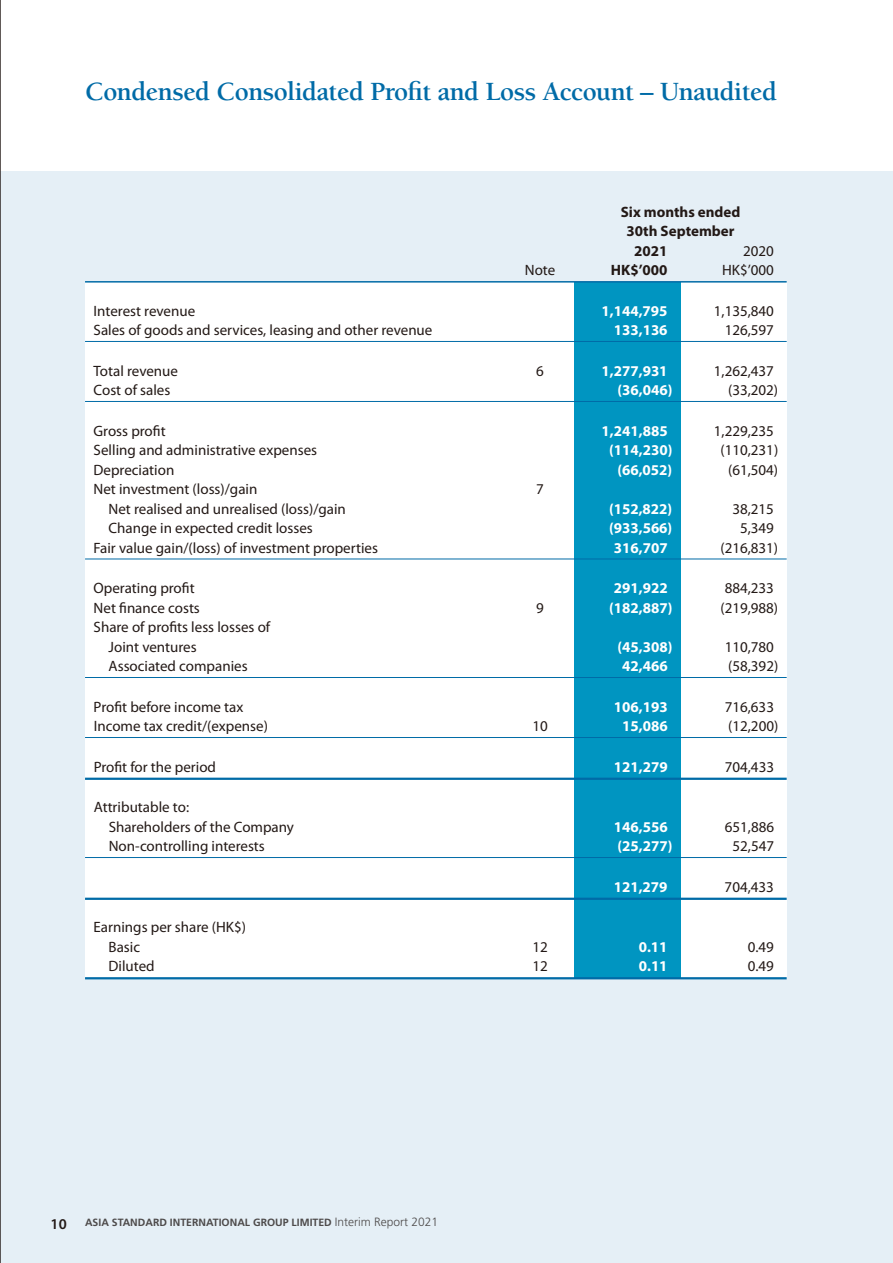
<style>
.page{position:relative;width:893px;height:1263px;background:#fff}
.page>*{position:absolute;margin:0;border:0;box-sizing:border-box;transform-origin:0 0}
.t1{font:700 27px "Berkeley Std";letter-spacing:-.02em;color:#006ba7}
.t2{font:15px/19.5px "Myriad Pro";color:#231916}
.t3{font:700 15px "Myriad Pro";color:#fff}
.t4{font:700 15px "Myriad Pro";color:#231916}
.t5{font:700 10.5px "Frutiger LT Std";color:#4d4a4a}
.s1{font-family:"Myriad Pro";font-weight:600;font-size:15px;color:#231916}
.s2{font-weight:300;font-size:12px}
</style>
<div class="page">
<div style="left:0;top:171px;width:892px;height:1092px;background:#e5eff6"></div>
<div style="left:85px;top:282px;width:702px;height:697px;background:#fff"></div>
<div style="left:574px;top:282px;width:106px;height:697px;background:#0095c1"></div>
<hr style="left:85px;top:281px;width:702px;height:2px;background:#006ba7">
<hr style="left:85px;top:341px;width:702px;height:1px;background:#006ba7">
<hr style="left:85px;top:401px;width:702px;height:1px;background:#006ba7">
<hr style="left:85px;top:559px;width:702px;height:1px;background:#006ba7">
<hr style="left:85px;top:677px;width:702px;height:1px;background:#006ba7">
<hr style="left:85px;top:737px;width:702px;height:1px;background:#006ba7">
<hr style="left:85px;top:778px;width:702px;height:2px;background:#006ba7">
<hr style="left:85px;top:857px;width:702px;height:1px;background:#006ba7">
<hr style="left:85px;top:898px;width:702px;height:2px;background:#006ba7">
<hr style="left:85px;top:977px;width:702px;height:2px;background:#006ba7">
<hr style="left:0;top:0;width:1px;height:1263px;background:#231916">
<h1 class="t1" style="left:85px;top:77px;width:694px">Condensed Consolidated Profit and Loss Account – Unaudited</h1>
<p class="t4" style="left:621px;top:202px;width:121px">Six months ended</p>
<p class="t4" style="left:627px;top:221px;width:109px">30th September</p>
<p class="t4" style="left:634px;top:241px;width:35px">2021</p>
<p class="t2" style="left:743px;top:241px;width:32px">2020</p>
<p class="t2" style="left:525px;top:260px;width:32px">Note</p>
<p class="t4" style="left:611px;top:260px;width:58px">HK$’000</p>
<p class="t2" style="left:722px;top:260px;width:53px">HK$’000</p>
<p class="t2" style="left:94px;top:301px;width:103px">Interest revenue</p>
<p class="t3" style="left:601px;top:301px;width:68px">1,144,795</p>
<p class="t2" style="left:714px;top:301px;width:62px">1,135,840</p>
<p class="t2" style="left:94px;top:320px;width:340px">Sales of goods and services, leasing and other revenue</p>
<p class="t3" style="left:614px;top:320px;width:55px">133,136</p>
<p class="t2" style="left:725px;top:320px;width:51px">126,597</p>
<p class="t2" style="left:94px;top:361px;width:86px">Total revenue</p>
<p class="t2" style="left:536px;top:361px;width:9px">6</p>
<p class="t3" style="left:602px;top:361px;width:68px">1,277,931</p>
<p class="t2" style="left:714px;top:361px;width:62px">1,262,437</p>
<p class="t2" style="left:94px;top:380px;width:78px">Cost of sales</p>
<p class="t3" style="left:617px;top:380px;width:56px">(36,046)</p>
<p class="t2" style="left:728px;top:380px;width:52px">(33,202)</p>
<p class="t2" style="left:94px;top:421px;width:74px">Gross profit</p>
<p class="t3" style="left:602px;top:421px;width:68px">1,241,885</p>
<p class="t2" style="left:714px;top:421px;width:62px">1,229,235</p>
<p class="t2" style="left:94px;top:440px;width:225px">Selling and administrative expenses</p>
<p class="t3" style="left:609px;top:440px;width:65px">(114,230)</p>
<p class="t2" style="left:720px;top:440px;width:59px">(110,231)</p>
<p class="t2" style="left:94px;top:460px;width:82px">Depreciation</p>
<p class="t3" style="left:617px;top:460px;width:56px">(66,052)</p>
<p class="t2" style="left:728px;top:460px;width:52px">(61,504)</p>
<p class="t2" style="left:94px;top:479px;width:165px">Net investment (loss)/gain</p>
<p class="t2" style="left:536px;top:479px;width:9px">7</p>
<p class="t2" style="left:109px;top:499px;width:239px">Net realised and unrealised (loss)/gain</p>
<p class="t3" style="left:609px;top:499px;width:65px">(152,822)</p>
<p class="t2" style="left:732px;top:499px;width:43px">38,215</p>
<p class="t2" style="left:109px;top:518px;width:206px">Change in expected credit losses</p>
<p class="t3" style="left:609px;top:518px;width:65px">(933,566)</p>
<p class="t2" style="left:740px;top:518px;width:35px">5,349</p>
<p class="t2" style="left:94px;top:538px;width:286px">Fair value gain/(loss) of investment properties</p>
<p class="t3" style="left:614px;top:538px;width:55px">316,707</p>
<p class="t2" style="left:720px;top:538px;width:59px">(216,831)</p>
<p class="t2" style="left:94px;top:578px;width:103px">Operating profit</p>
<p class="t3" style="left:614px;top:578px;width:55px">291,922</p>
<p class="t2" style="left:725px;top:578px;width:51px">884,233</p>
<p class="t2" style="left:94px;top:598px;width:108px">Net finance costs</p>
<p class="t2" style="left:536px;top:598px;width:9px">9</p>
<p class="t3" style="left:609px;top:598px;width:65px">(182,887)</p>
<p class="t2" style="left:720px;top:598px;width:59px">(219,988)</p>
<p class="t2" style="left:109px;top:617px;width:163px;text-indent:-15px">Share of profits less losses of<br>Joint ventures</p>
<p class="t3" style="left:617px;top:637px;width:56px">(45,308)</p>
<p class="t2" style="left:725px;top:637px;width:51px">110,780</p>
<p class="t2" style="left:109px;top:656px;width:141px">Associated companies</p>
<p class="t3" style="left:622px;top:656px;width:47px">42,466</p>
<p class="t2" style="left:728px;top:656px;width:52px">(58,392)</p>
<p class="t2" style="left:94px;top:697px;width:151px">Profit before income tax</p>
<p class="t3" style="left:614px;top:697px;width:55px">106,193</p>
<p class="t2" style="left:725px;top:697px;width:51px">716,633</p>
<p class="t2" style="left:94px;top:716px;width:176px">Income tax credit/(expense)</p>
<p class="t2" style="left:532px;top:716px;width:17px">10</p>
<p class="t3" style="left:622px;top:716px;width:47px">15,086</p>
<p class="t2" style="left:728px;top:716px;width:52px">(12,200)</p>
<p class="t2" style="left:94px;top:757px;width:124px">Profit for the period</p>
<p class="t3" style="left:614px;top:757px;width:55px">121,279</p>
<p class="t2" style="left:725px;top:757px;width:51px">704,433</p>
<p class="t2" style="left:109px;top:797px;width:187px;text-indent:-15px">Attributable to:<br>Shareholders of the Company</p>
<p class="t3" style="left:614px;top:817px;width:55px">146,556</p>
<p class="t2" style="left:725px;top:817px;width:51px">651,886</p>
<p class="t2" style="left:109px;top:836px;width:158px">Non-controlling interests</p>
<p class="t3" style="left:617px;top:836px;width:56px">(25,277)</p>
<p class="t2" style="left:732px;top:836px;width:43px">52,547</p>
<p class="t3" style="left:614px;top:877px;width:55px">121,279</p>
<p class="t2" style="left:725px;top:877px;width:51px">704,433</p>
<p class="t2" style="left:109px;top:917px;width:139px;text-indent:-15px">Earnings per share (HK$)<br>Basic</p>
<p class="t2" style="left:532px;top:937px;width:17px">12</p>
<p class="t3" style="left:639px;top:937px;width:30px">0.11</p>
<p class="t2" style="left:748px;top:937px;width:28px">0.49</p>
<p class="t2" style="left:109px;top:956px;width:48px">Diluted</p>
<p class="t2" style="left:532px;top:956px;width:17px">12</p>
<p class="t3" style="left:639px;top:956px;width:30px">0.11</p>
<p class="t2" style="left:748px;top:956px;width:28px">0.49</p>
<p class="t5" style="left:51px;top:1216px;width:389px"><span class="s1">10</span> ASIA STANDARD INTERNATIONAL GROUP LIMITED <span class="s2">Interim Report 2021</span></p>
</div>
